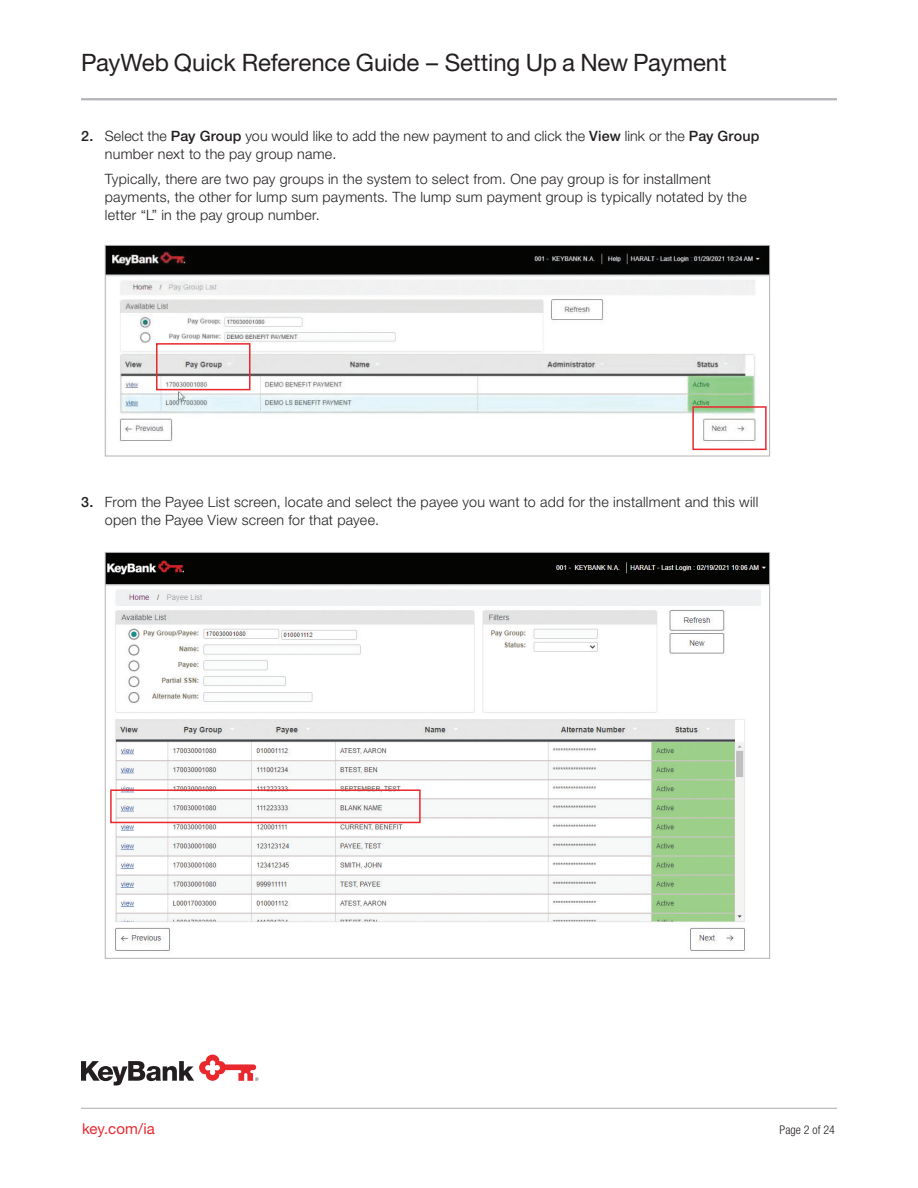
<style>
.page{position:relative;width:918px;height:1188px;background:#fff}
.page>*{position:absolute;margin:0;border:0;box-sizing:border-box;transform-origin:0 0}
.Page_2_Headline_-_16_18_Roman{font:24px "Helvetica Neue LT Std";letter-spacing:-.005em;color:#231f20}
.Bottom_URL_-_10_12_Roman__Red{font:15px "Helvetica Neue LT Std";letter-spacing:.005em;color:#e9282d}
.Body_Text_-_9_5_12_Light{font:300 14.25px/18px "Helvetica Neue LT Std";letter-spacing:.015em;color:#231f20}
.Page_Number_8_9_Light_Cond{font:300 condensed 12px "Helvetica Neue LT Std";letter-spacing:.005em;color:#231f20}
.s1{font-weight:500}
</style>
<div class="page">
<img style="left:107px;top:247px;width:661px;height:204px">
<div style="left:105px;top:245px;width:665px;height:211px;border:1px solid #b2b3b7"></div>
<div style="left:156px;top:343px;width:95px;height:47px;border:2px solid #e9282d"></div>
<div style="left:692px;top:406px;width:75px;height:44px;border:2px solid #e9282d"></div>
<img style="left:107px;top:554px;width:661px;height:399px">
<div style="left:110px;top:789px;width:311px;height:34px;border:2px solid #e9282d"></div>
<hr style="left:81px;top:98px;width:756px;height:2px;background:#b2b3b7">
<hr style="left:81px;top:1108px;width:756px;height:1px;background:#b2b3b7">
<svg style="left:81px;top:1055px;width:177px;height:30px"></svg>
<p class="Page_2_Headline_-_16_18_Roman" style="left:81px;top:48px;width:647px">PayWeb Quick Reference Guide – Setting Up a New Payment</p>
<p class="Body_Text_-_9_5_12_Light" style="left:105px;top:127px;width:656px;text-indent:-24px"><span class="s1">2.</span> Select the <span class="s1">Pay Group</span> you would like to add the new payment to and click the <span class="s1">View</span> link or the <span class="s1">Pay Group </span>number next to the pay group name.</p>
<p class="Body_Text_-_9_5_12_Light" style="left:105px;top:169px;width:644px">Typically, there are two pay groups in the system to select from. One pay group is for installment payments, the other for lump sum payments. The lump sum payment group is typically notated by the letter “L” in the pay group number.</p>
<p class="Body_Text_-_9_5_12_Light" style="left:105px;top:493px;width:655px;text-indent:-24px"><span class="s1">3.</span> From the Payee List screen, locate and select the payee you want to add for the installment and this will open the Payee View screen for that payee.</p>
<p class="Bottom_URL_-_10_12_Roman__Red" style="left:82px;top:1119px;width:74px">key.com/ia</p>
<p class="Page_Number_8_9_Light_Cond" style="left:780px;top:1123px;width:57px">Page 2 of 24</p>
</div>
